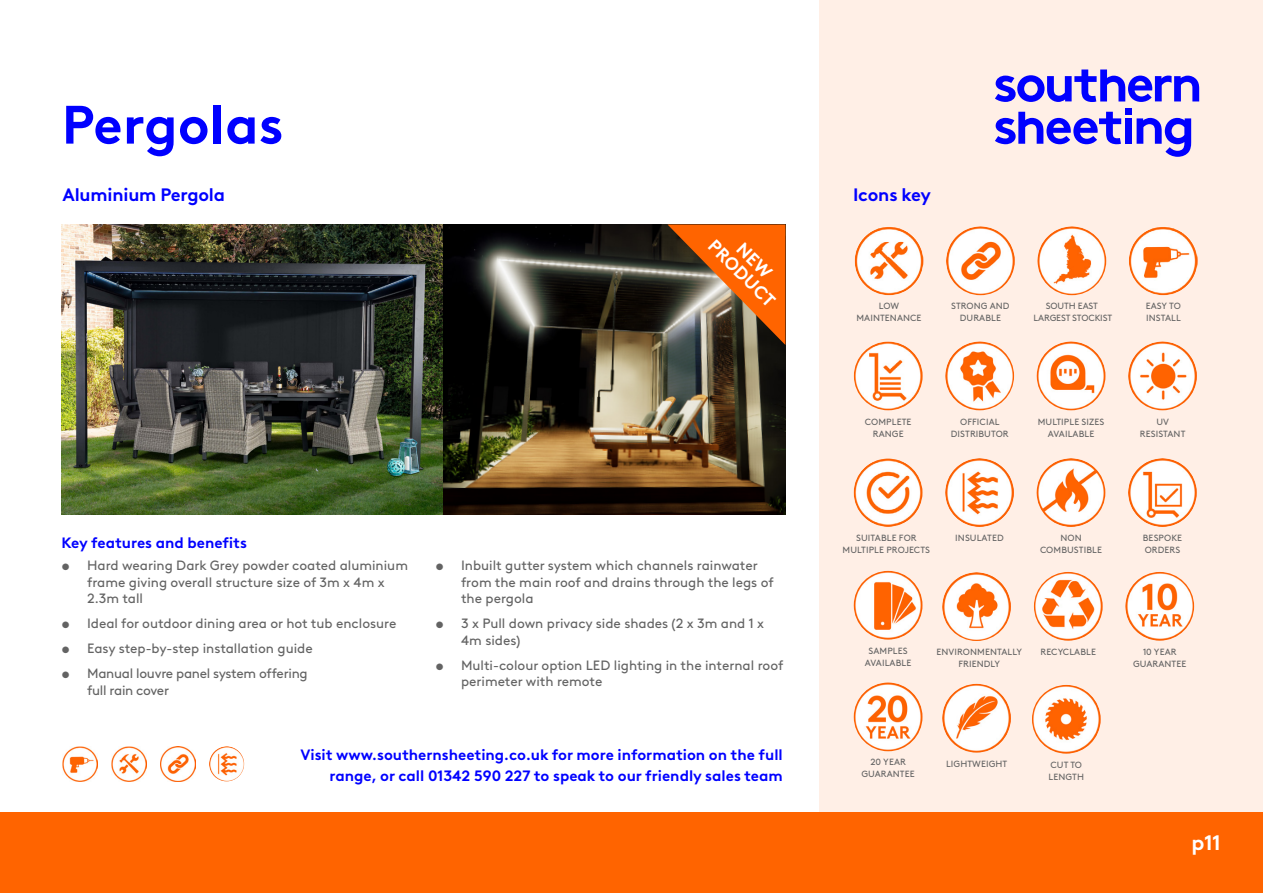
<style>
.page{position:relative;width:1263px;height:893px;background:#fff}
.page>*{position:absolute;margin:0;border:0;box-sizing:border-box;transform-origin:0 0}
.t1{font:700 54px "Brown LL";color:#00f}
.t2{font:700 21px "Brown LL";color:#fff}
.t3{font:700 18px "Brown LL";letter-spacing:-.01em;color:#00f}
.t4{font:700 18px "Brown LL";color:#fff}
.t5{font:700 15px/21px "Brown LL";color:#00f;text-align:right}
.t6{font:13.5px/16.5px "Brown LL";color:#636363}
.t7{font:13.5px/16.5px "Brown LL";letter-spacing:-.02em;color:#636363}
.t8{font:9px/12px "Brown LL";letter-spacing:.01em;color:#636363;text-align:center}
.t9{font:9px/12px "Brown LL";letter-spacing:-.01em;color:#636363;text-align:center}
</style>
<div class="page">
<div style="left:819px;top:0;width:444px;height:816px;background:#ffefe6"></div>
<div style="left:0;top:812px;width:1263px;height:81px;background:#ff6400"></div>
<img style="left:855px;top:226px;width:68px;height:69px;border-radius:34px">
<img style="left:946px;top:226px;width:69px;height:69px;border-radius:34px">
<img style="left:1037px;top:226px;width:69px;height:69px;border-radius:34px">
<img style="left:1129px;top:226px;width:69px;height:69px;border-radius:34px">
<img style="left:854px;top:342px;width:69px;height:68px;border-radius:34px">
<img style="left:945px;top:342px;width:69px;height:68px;border-radius:34px">
<img style="left:1037px;top:342px;width:68px;height:68px;border-radius:34px">
<img style="left:1128px;top:342px;width:69px;height:68px;border-radius:34px">
<img style="left:854px;top:458px;width:68px;height:69px;border-radius:34px">
<img style="left:945px;top:458px;width:69px;height:69px;border-radius:34px">
<img style="left:1036px;top:458px;width:69px;height:69px;border-radius:34px">
<img style="left:1128px;top:458px;width:69px;height:69px;border-radius:34px">
<img style="left:854px;top:571px;width:68px;height:69px;border-radius:34px">
<img style="left:942px;top:572px;width:69px;height:69px;border-radius:34px">
<img style="left:1034px;top:572px;width:69px;height:69px;border-radius:34px">
<img style="left:1125px;top:572px;width:69px;height:69px;border-radius:34px">
<img style="left:854px;top:682px;width:68px;height:69px;border-radius:34px">
<img style="left:942px;top:684px;width:69px;height:69px;border-radius:34px">
<div style="left:1125px;top:118px;width:7px;height:26px;background:#00f"></div>
<div style="left:1125px;top:108px;width:7px;height:7px;background:#00f"></div>
<svg style="left:995px;top:70px;width:204px;height:32px"></svg>
<svg style="left:1136px;top:118px;width:55px;height:39px"></svg>
<svg style="left:995px;top:112px;width:126px;height:32px"></svg>
<img style="left:62px;top:225px;width:723px;height:289px">
<img style="left:62px;top:746px;width:36px;height:35px">
<img style="left:112px;top:746px;width:35px;height:35px">
<img style="left:161px;top:746px;width:35px;height:35px">
<img style="left:209px;top:746px;width:35px;height:35px;border-radius:18px">
<img style="left:1032px;top:685px;width:69px;height:69px;border-radius:34px">
<svg style="left:664px;top:225px;width:121px;height:120px;background:#b0642e"></svg>
<h1 class="t1" style="left:62px;top:83px;width:223px">Pergolas</h1>
<h3 class="t3" style="left:62px;top:181px;width:164px">Aluminium Pergola</h3>
<h3 class="t4" style="left:721px;top:233px;width:88px;rotate:45deg">PRODUCT</h3>
<p class="t5" style="left:62px;top:531px;width:187px">Key features and benefits</p>
<p class="t6" style="left:87px;top:556px;width:322px;text-indent:-26px">• Hard wearing Dark Grey powder coated aluminium frame giving overall structure size of 3m x 4m x<br>2.3m tall</p>
<p class="t6" style="left:62px;top:614px;width:336px">• Ideal for outdoor dining area or hot tub enclosure</p>
<p class="t6" style="left:62px;top:639px;width:253px">• Easy step-by-step installation guide</p>
<p class="t7" style="left:87px;top:664px;width:222px;text-indent:-26px">• Manual louvre panel system offering full rain cover</p>
<p class="t6" style="left:461px;top:556px;width:314px;text-indent:-26px">• Inbuilt gutter system which channels rainwater from the main roof and drains through the legs of the pergola</p>
<p class="t6" style="left:461px;top:614px;width:304px;text-indent:-26px">• 3 x Pull down privacy side shades (2 x 3m and 1 x<br>4m sides)</p>
<p class="t6" style="left:461px;top:656px;width:324px;text-indent:-26px">• Multi-colour option LED lighting in the internal roof perimeter with remote</p>
<p class="t5" style="left:300px;top:743px;width:484px">Visit www.southernsheeting.co.uk for more information on the full range, or call 01342 590 227 to speak to our friendly sales team</p>
<h3 class="t3" style="left:853px;top:181px;width:79px">Icons key</h3>
<p class="t8" style="left:856px;top:300px;width:67px">LOW<br>MAINTENANCE</p>
<p class="t8" style="left:951px;top:300px;width:60px">STRONG AND<br>DURABLE</p>
<p class="t9" style="left:1033px;top:300px;width:80px">SOUTH EAST<br>LARGEST STOCKIST</p>
<p class="t8" style="left:1146px;top:300px;width:37px;text-align:left">EASY TO<br>INSTALL</p>
<p class="t8" style="left:865px;top:415px;width:48px">COMPLETE<br>RANGE</p>
<p class="t8" style="left:951px;top:415px;width:59px">OFFICIAL<br>DISTRIBUTOR</p>
<p class="t8" style="left:1038px;top:415px;width:68px">MULTIPLE SIZES<br>AVAILABLE</p>
<p class="t8" style="left:1140px;top:415px;width:47px">UV<br>RESISTANT</p>
<p class="t8" style="left:843px;top:531px;width:89px">SUITABLE FOR<br>MULTIPLE PROJECTS</p>
<p class="t8" style="left:955px;top:531px;width:50px">INSULATED</p>
<p class="t8" style="left:1040px;top:531px;width:63px">NON<br>COMBUSTIBLE</p>
<p class="t8" style="left:1143px;top:531px;width:41px;text-align:left">BESPOKE<br>ORDERS</p>
<p class="t8" style="left:865px;top:644px;width:48px">SAMPLES<br>AVAILABLE</p>
<p class="t8" style="left:936px;top:645px;width:87px">ENVIRONMENTALLY<br>FRIENDLY</p>
<p class="t8" style="left:1041px;top:645px;width:57px">RECYCLABLE</p>
<p class="t8" style="left:1133px;top:645px;width:55px">10 YEAR<br>GUARANTEE</p>
<p class="t8" style="left:861px;top:756px;width:55px">20 YEAR<br>GUARANTEE</p>
<p class="t8" style="left:946px;top:757px;width:63px">LIGHTWEIGHT</p>
<p class="t8" style="left:1049px;top:758px;width:37px;text-align:left">CUT TO<br>LENGTH</p>
<h2 class="t2" style="left:1191px;top:826px;width:30px">p11</h2>
</div>
